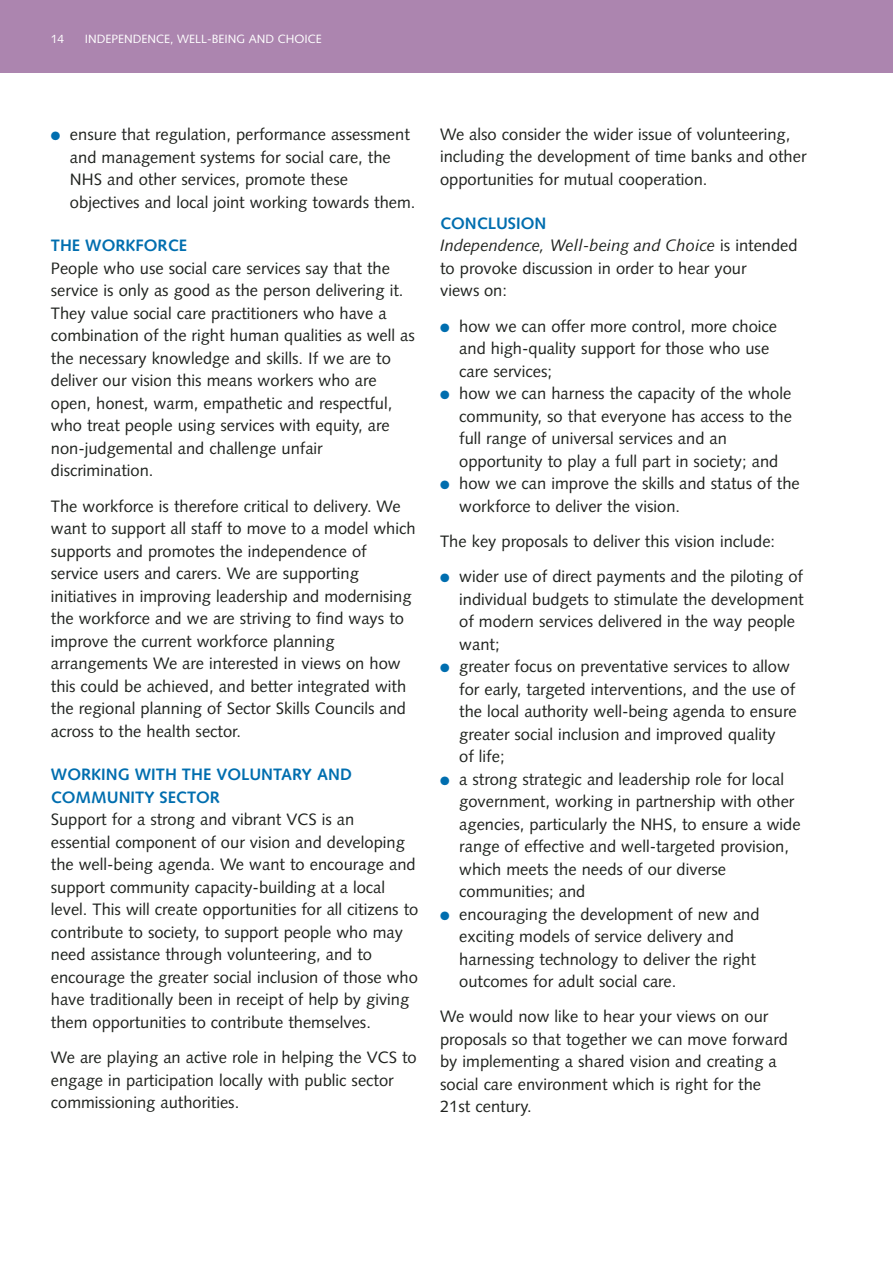
<style>
.page{position:relative;width:893px;height:1263px;background:#fff}
.page>*{position:absolute;margin:0;border:0;box-sizing:border-box;transform-origin:0 0}
.t1{font:16.5px/22.5px "Syntax";color:#1f221e}
.t2{font:700 16.5px/22.5px "Syntax";color:#006eaf}
.t3{font:12px "Syntax";color:#fff}
.s1{color:#006eaf}
.s2{font-style:italic}
</style>
<div class="page">
<div style="left:0;top:0;width:892px;height:72px;background:#ac85af"></div>
<p class="t3" style="left:51px;top:34px;width:15px">14</p>
<p class="t3" style="left:85px;top:34px;width:238px">INDEPENDENCE, WELL-BEING AND CHOICE</p>
<p class="t1" style="left:70px;top:125px;width:347px;text-indent:-19px"><span class="s1">●</span> ensure that regulation, performance assessment and management systems for social care, the NHS and other services, promote these objectives and local joint working towards them.</p>
<h2 class="t2" style="left:51px;top:236px;width:138px">THE WORKFORCE</h2>
<p class="t1" style="left:51px;top:258px;width:365px">People who use social care services say that the service is only as good as the person delivering it.<br>They value social care practitioners who have a combination of the right human qualities as well as the necessary knowledge and skills. If we are to deliver our vision this means workers who are open, honest, warm, empathetic and respectful, who treat people using services with equity, are non-judgemental and challenge unfair discrimination.</p>
<p class="t1" style="left:51px;top:496px;width:366px">The workforce is therefore critical to delivery. We want to support all staff to move to a model which supports and promotes the independence of service users and carers. We are supporting initiatives in improving leadership and modernising the workforce and we are striving to find ways to improve the current workforce planning arrangements We are interested in views on how this could be achieved, and better integrated with the regional planning of Sector Skills Councils and across to the health sector.</p>
<h2 class="t2" style="left:51px;top:765px;width:302px">WORKING WITH THE VOLUNTARY AND<br>COMMUNITY SECTOR</h2>
<p class="t1" style="left:51px;top:810px;width:369px">Support for a strong and vibrant VCS is an<br>essential component of our vision and developing the well-being agenda. We want to encourage and support community capacity-building at a local level. This will create opportunities for all citizens to contribute to society, to support people who may need assistance through volunteering, and to encourage the greater social inclusion of those who have traditionally been in receipt of help by giving them opportunities to contribute themselves.</p>
<p class="t1" style="left:51px;top:1048px;width:367px">We are playing an active role in helping the VCS to engage in participation locally with public sector commissioning authorities.</p>
<p class="t1" style="left:440px;top:125px;width:368px">We also consider the wider issue of volunteering, including the development of time banks and other opportunities for mutual cooperation.</p>
<h2 class="t2" style="left:440px;top:213px;width:108px">CONCLUSION</h2>
<p class="t1" style="left:440px;top:236px;width:359px"><span class="s2">Independence, Well-being and Choice</span> is intended to provoke discussion in order to hear your<br>views on:</p>
<p class="t1" style="left:459px;top:316px;width:319px;text-indent:-19px"><span class="s1">●</span> how we can offer more control, more choice and high-quality support for those who use care services;</p>
<p class="t1" style="left:459px;top:384px;width:334px;text-indent:-19px"><span class="s1">●</span> how we can harness the capacity of the whole community, so that everyone has access to the full range of universal services and an opportunity to play a full part in society; and</p>
<p class="t1" style="left:459px;top:474px;width:342px;text-indent:-19px"><span class="s1">●</span> how we can improve the skills and status of the workforce to deliver the vision.</p>
<p class="t1" style="left:440px;top:531px;width:336px">The key proposals to deliver this vision include:</p>
<p class="t1" style="left:459px;top:567px;width:346px;text-indent:-19px"><span class="s1">●</span> wider use of direct payments and the piloting of individual budgets to stimulate the development of modern services delivered in the way people want;</p>
<p class="t1" style="left:459px;top:657px;width:339px;text-indent:-19px"><span class="s1">●</span> greater focus on preventative services to allow for early, targeted interventions, and the use of the local authority well-being agenda to ensure greater social inclusion and improved quality<br>of life;</p>
<p class="t1" style="left:459px;top:769px;width:343px;text-indent:-19px"><span class="s1">●</span> a strong strategic and leadership role for local government, working in partnership with other agencies, particularly the NHS, to ensure a wide range of effective and well-targeted provision, which meets the needs of our diverse communities; and</p>
<p class="t1" style="left:459px;top:904px;width:302px;text-indent:-19px"><span class="s1">●</span> encouraging the development of new and exciting models of service delivery and harnessing technology to deliver the right outcomes for adult social care.</p>
<p class="t1" style="left:440px;top:1007px;width:349px">We would now like to hear your views on our proposals so that together we can move forward by implementing a shared vision and creating a social care environment which is right for the 21st century.</p>
</div>
